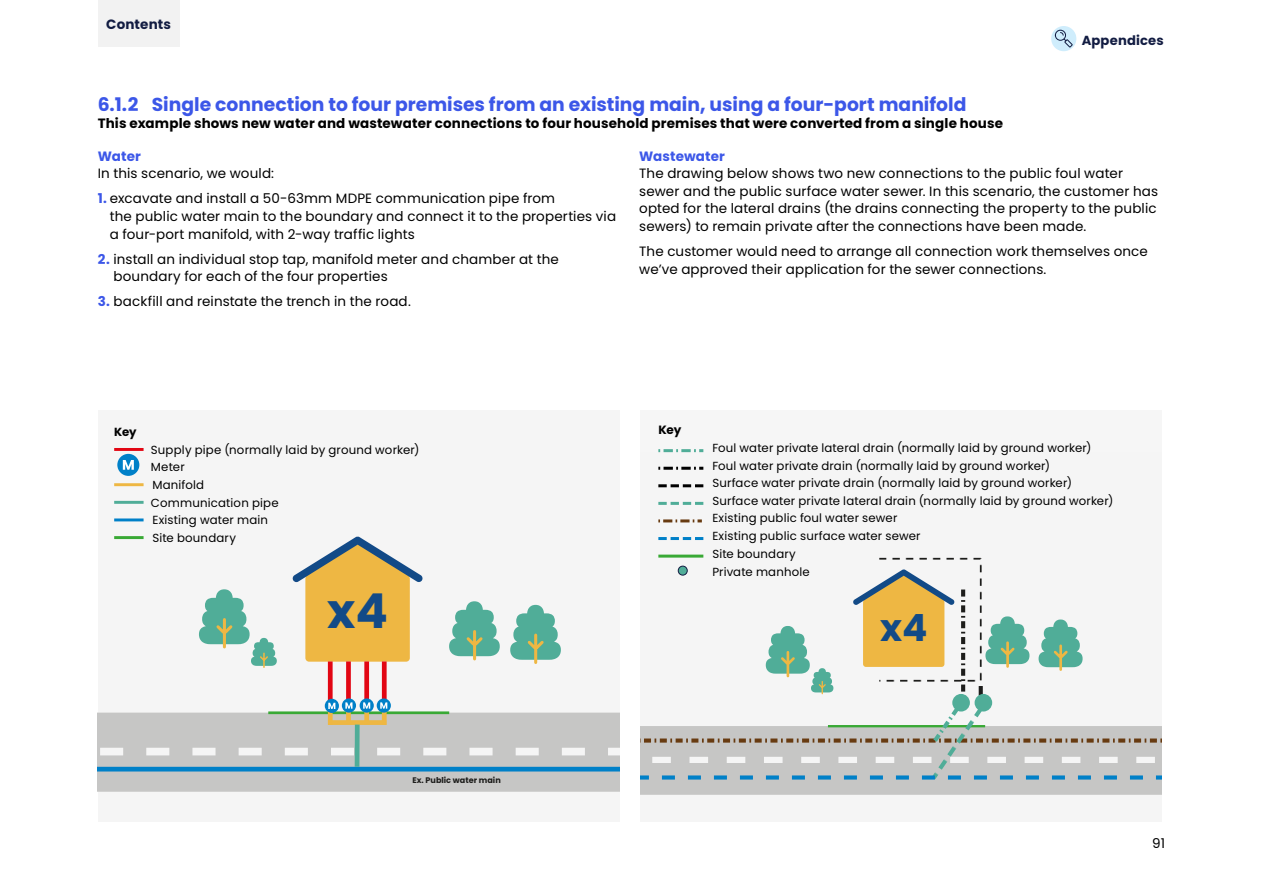
<style>
.page{position:relative;width:1263px;height:893px;background:#fff}
.page>*{position:absolute;margin:0;border:0;box-sizing:border-box;transform-origin:0 0}
.t1{font:700 48px "Poppins";color:#124a87}
.t2{font:700 37.5px "Poppins";color:#124a87}
.t3{font:700 18.75px "Poppins";color:#3c57e8}
.t4{font:13.5px/17.5px "Poppins";letter-spacing:.01em;color:#000}
.t5{font:700 13.5px "Poppins";letter-spacing:.01em;color:#000}
.t6{font:700 13.5px "Poppins";letter-spacing:.01em;color:#3c57e8}
.t7{font:700 13.5px "Poppins";letter-spacing:.01em;color:#121c42}
.t8{font:700 13.2px "Poppins";letter-spacing:.015em;color:#121c42}
.t9{font:700 12px "Poppins";color:#000}
.t10{font:11.7px/17.5px "Poppins";letter-spacing:.015em;color:#000}
.t11{font:700 11.7px "Poppins";color:#000}
.t12{font:700 8.1px "Poppins";color:#1d1d1b}
.s1{font-weight:700;color:#3c57e8}
</style>
<div class="page">
<div style="left:1051px;top:26px;width:25px;height:25px;background:#cfedfc;border-radius:50%"></div>
<div style="left:1055px;top:30px;width:11px;height:11px;background:#cfedfc;border:1px solid #121c42;border-radius:50%"></div>
<svg style="left:1059px;top:32px;width:14px;height:16px"></svg>
<div style="left:98px;top:410px;width:522px;height:411px;background:#f5f5f5"></div>
<svg style="left:510px;top:605px;width:51px;height:59px"></svg>
<svg style="left:199px;top:589px;width:78px;height:79px"></svg>
<svg style="left:449px;top:601px;width:51px;height:60px"></svg>
<svg style="left:292px;top:536px;width:131px;height:126px"></svg>
<div style="left:328px;top:661px;width:5px;height:49px;background:#e20613"></div>
<div style="left:346px;top:661px;width:5px;height:43px;background:#e20613"></div>
<div style="left:364px;top:661px;width:5px;height:44px;background:#e20613"></div>
<div style="left:382px;top:661px;width:5px;height:45px;background:#e20613"></div>
<div style="left:325px;top:699px;width:14px;height:14px;background:#0080c8;border-radius:50%"></div>
<svg style="left:342px;top:698px;width:14px;height:15px"></svg>
<svg style="left:360px;top:698px;width:14px;height:15px"></svg>
<svg style="left:377px;top:698px;width:14px;height:15px"></svg>
<svg style="left:98px;top:702px;width:522px;height:90px;background:#c0c8c9"></svg>
<div style="left:640px;top:410px;width:521px;height:411px;background:#f6f6f6"></div>
<div style="left:878px;top:558px;width:104px;height:124px;border:2px dashed #1d1d1b"></div>
<svg style="left:640px;top:569px;width:521px;height:226px"></svg>
<svg style="left:658px;top:449px;width:45px;height:3px"></svg>
<svg style="left:658px;top:467px;width:45px;height:3px"></svg>
<svg style="left:658px;top:484px;width:45px;height:3px"></svg>
<svg style="left:658px;top:502px;width:45px;height:3px"></svg>
<svg style="left:658px;top:519px;width:44px;height:3px"></svg>
<svg style="left:658px;top:537px;width:45px;height:3px"></svg>
<hr style="left:658px;top:555px;width:45px;height:3px;background:#39a935">
<div style="left:678px;top:566px;width:9px;height:9px;background:#50ad98;border-radius:50%"></div>
<div style="left:678px;top:566px;width:10px;height:9px;border:1px solid #121c42;border-radius:50%"></div>
<hr style="left:114px;top:448px;width:30px;height:3px;background:#e20613">
<div style="left:117px;top:454px;width:22px;height:22px;background:#0080c8;border-radius:11px"></div>
<svg style="left:123px;top:460px;width:11px;height:10px"></svg>
<hr style="left:114px;top:483px;width:30px;height:3px;background:#eeb743">
<hr style="left:114px;top:501px;width:30px;height:3px;background:#50ad98">
<hr style="left:114px;top:518px;width:30px;height:3px;background:#0080c8">
<hr style="left:114px;top:536px;width:30px;height:3px;background:#39a935">
<div style="left:98px;top:0;width:81px;height:46px;background:#f2f2f2"></div>
<p class="t7" style="left:106px;top:17px;width:66px">Contents</p>
<p class="t8" style="left:1082px;top:33px;width:83px">Appendices</p>
<h3 class="t3" style="left:98px;top:93px;width:870px">6.1.2 Single connection to four premises from an existing main, using a four-port manifold</h3>
<p class="t5" style="left:98px;top:116px;width:907px">This example shows new water and wastewater connections to four household premises that were converted from a single house</p>
<p class="t6" style="left:98px;top:148px;width:45px">Water</p>
<p class="t4" style="left:98px;top:165px;width:178px">In this scenario, we would:</p>
<p class="t4" style="left:110px;top:190px;width:508px;text-indent:-12px"><span class="s1">1.</span> excavate and install a 50-63mm MDPE communication pipe from<br>the public water main to the boundary and connect it to the properties via a four-port manifold, with 2-way traffic lights</p>
<p class="t4" style="left:113px;top:250px;width:447px;text-indent:-16px"><span class="s1">2.</span> install an individual stop tap, manifold meter and chamber at the boundary for each of the four properties</p>
<p class="t4" style="left:98px;top:293px;width:315px"><span class="s1">3.</span> backfill and reinstate the trench in the road.</p>
<p class="t6" style="left:639px;top:148px;width:87px">Wastewater</p>
<p class="t4" style="left:639px;top:165px;width:520px">The drawing below shows two new connections to the public foul water sewer and the public surface water sewer. In this scenario, the customer has opted for the lateral drains (the drains connecting the property to the public sewers) to remain private after the connections have been made.</p>
<p class="t4" style="left:639px;top:243px;width:510px">The customer would need to arrange all connection work themselves once we’ve approved their application for the sewer connections.</p>
<p class="t11" style="left:114px;top:425px;width:24px">Key</p>
<p class="t10" style="left:151px;top:441px;width:270px">Supply pipe (normally laid by ground worker)<br>Meter<br>Manifold<br>Communication pipe<br>Existing water main<br>Site boundary</p>
<h1 class="t1" style="left:327px;top:583px;width:62px">x4</h1>
<p class="t12" style="left:412px;top:775px;width:90px">Ex. Public water main</p>
<p class="t9" style="left:658px;top:423px;width:24px">Key</p>
<p class="t10" style="left:712px;top:439px;width:402px">Foul water private lateral drain (normally laid by ground worker)<br>Foul water private drain (normally laid by ground worker)<br>Surface water private drain (normally laid by ground worker)<br>Surface water private lateral drain (normally laid by ground worker)<br>Existing public foul water sewer<br>Existing public surface water sewer<br>Site boundary<br>Private manhole</p>
<h2 class="t2" style="left:880px;top:606px;width:49px">x4</h2>
<p class="t4" style="left:1152px;top:834px;width:14px">91</p>
</div>
